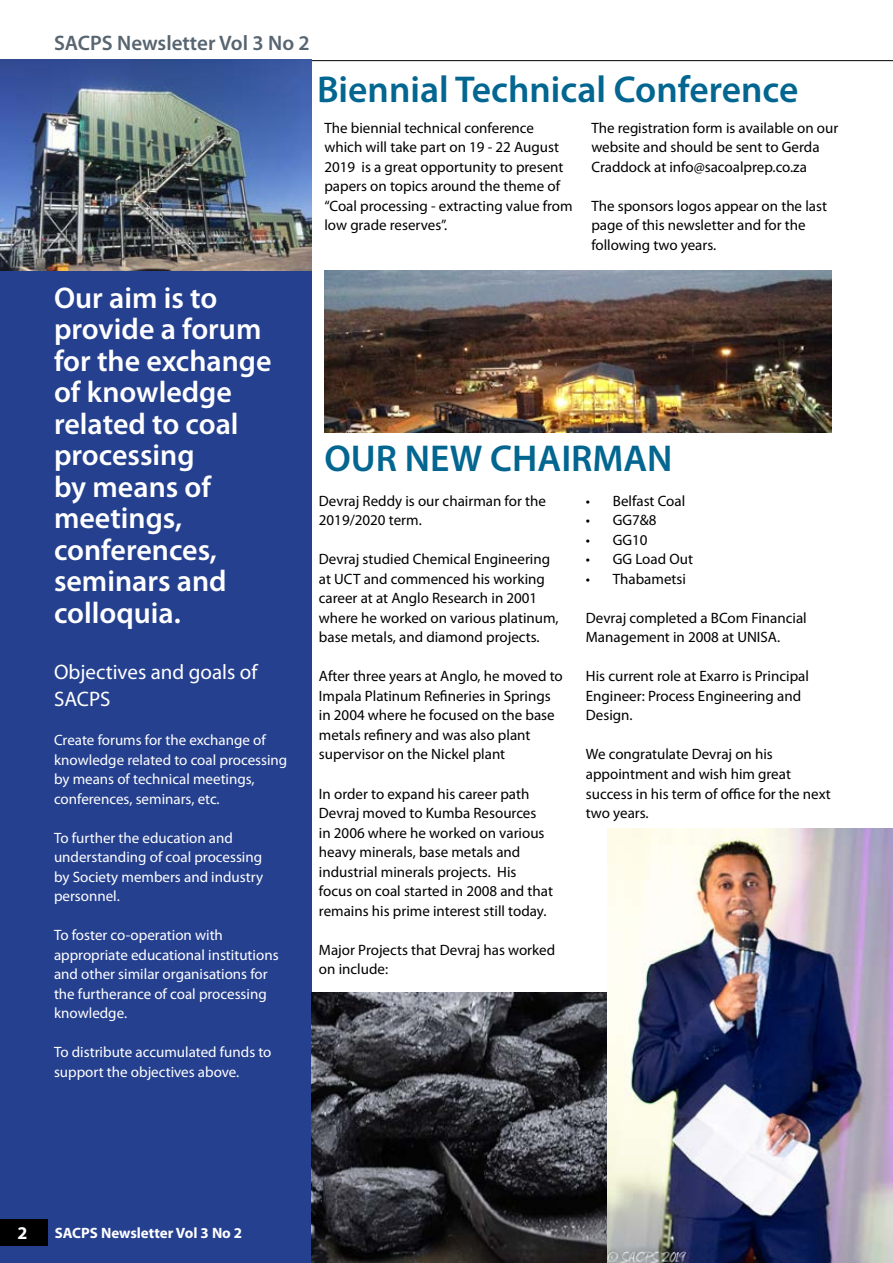
<style>
.page{position:relative;width:893px;height:1263px;background:#fff}
.page>*{position:absolute;margin:0;border:0;box-sizing:border-box;transform-origin:0 0}
.t1{font:600 37.5px "Myriad Pro";color:#026690}
.t2{font:600 30px/31.5px "Myriad Pro";color:#fff}
.t3{font:21px/27px "Myriad Pro";color:#fff}
.t4{font:600 21px "Myriad Pro";color:#576571}
.t5{font:700 18px "Myriad Pro";color:#fff}
.t6{font:15px/19.5px "Myriad Pro";color:#000}
.t7{font:15px/19.5px "Myriad Pro";color:#fff}
.t8{font:700 15px "Myriad Pro";color:#fff}
</style>
<div class="page">
<div style="left:0;top:0;width:311px;height:1263px;background:#25408f"></div>
<img style="left:311px;top:993px;width:296px;height:270px">
<svg style="left:0;top:0;width:893px;height:61px"></svg>
<div style="left:0;top:1219px;width:47px;height:26px;background:#000"></div>
<img style="left:324px;top:270px;width:507px;height:162px">
<img style="left:0;top:60px;width:311px;height:210px">
<img style="left:607px;top:828px;width:286px;height:435px">
<h3 class="t4" style="left:54px;top:29px;width:257px">SACPS Newsletter Vol 3 No 2</h3>
<h1 class="t1" style="left:317px;top:65px;width:483px">Biennial Technical Conference</h1>
<p class="t6" style="left:324px;top:118px;width:250px">The biennial technical conference which will take part on 19 - 22 August 2019 is a great opportunity to present papers on topics around the theme of “Coal processing - extracting value from low grade reserves”.</p>
<p class="t6" style="left:591px;top:118px;width:248px">The registration form is available on our website and should be sent to Gerda<br>Craddock at info@sacoalprep.co.za</p>
<p class="t6" style="left:591px;top:196px;width:237px">The sponsors logos appear on the last page of this newsletter and for the following two years.</p>
<h2 class="t2" style="left:54px;top:281px;width:219px">Our aim is to provide a forum for the exchange of knowledge related to coal processing<br>by means of meetings, conferences, seminars and colloquia.</h2>
<h3 class="t3" style="left:54px;top:658px;width:205px">Objectives and goals of<br>SACPS</h3>
<p class="t7" style="left:54px;top:730px;width:235px">Create forums for the exchange of knowledge related to coal processing by means of technical meetings, conferences, seminars, etc.</p>
<p class="t7" style="left:54px;top:828px;width:211px">To further the education and understanding of coal processing by Society members and industry personnel.</p>
<p class="t7" style="left:54px;top:925px;width:226px">To foster co-operation with appropriate educational institutions and other similar organisations for the furtherance of coal processing knowledge.</p>
<p class="t7" style="left:54px;top:1042px;width:219px">To distribute accumulated funds to support the objectives above.</p>
<h1 class="t1" style="left:324px;top:434px;width:350px">OUR NEW CHAIRMAN</h1>
<p class="t6" style="left:319px;top:491px;width:228px">Devraj Reddy is our chairman for the<br>2019/2020 term.</p>
<p class="t6" style="left:319px;top:549px;width:241px">Devraj studied Chemical Engineering at UCT and commenced his working career at at Anglo Research in 2001 where he worked on various platinum, base metals, and diamond projects.</p>
<p class="t6" style="left:319px;top:666px;width:245px">After three years at Anglo, he moved to Impala Platinum Refineries in Springs in 2004 where he focused on the base metals refinery and was also plant supervisor on the Nickel plant</p>
<p class="t6" style="left:319px;top:783px;width:236px">In order to expand his career path Devraj moved to Kumba Resources<br>in 2006 where he worked on various heavy minerals, base metals and industrial minerals projects. His focus on coal started in 2008 and that remains his prime interest still today.</p>
<p class="t6" style="left:319px;top:939px;width:238px">Major Projects that Devraj has worked on include:</p>
<p class="t6" style="left:586px;top:491px;width:101px">• Belfast Coal</p>
<p class="t6" style="left:586px;top:510px;width:72px">• GG7&amp;8</p>
<p class="t6" style="left:586px;top:530px;width:63px">• GG10</p>
<p class="t6" style="left:586px;top:549px;width:109px">• GG Load Out</p>
<p class="t6" style="left:586px;top:569px;width:102px">• Thabametsi</p>
<p class="t6" style="left:586px;top:608px;width:222px">Devraj completed a BCom Financial<br>Management in 2008 at UNISA.</p>
<p class="t6" style="left:586px;top:666px;width:225px">His current role at Exarro is Principal<br>Engineer: Process Engineering and<br>Design.</p>
<p class="t6" style="left:586px;top:744px;width:247px">We congratulate Devraj on his appointment and wish him great success in his term of office for the next two years.</p>
<p class="t5" style="left:18px;top:1221px;width:11px">2</p>
<p class="t8" style="left:55px;top:1223px;width:189px">SACPS Newsletter Vol 3 No 2</p>
</div>
